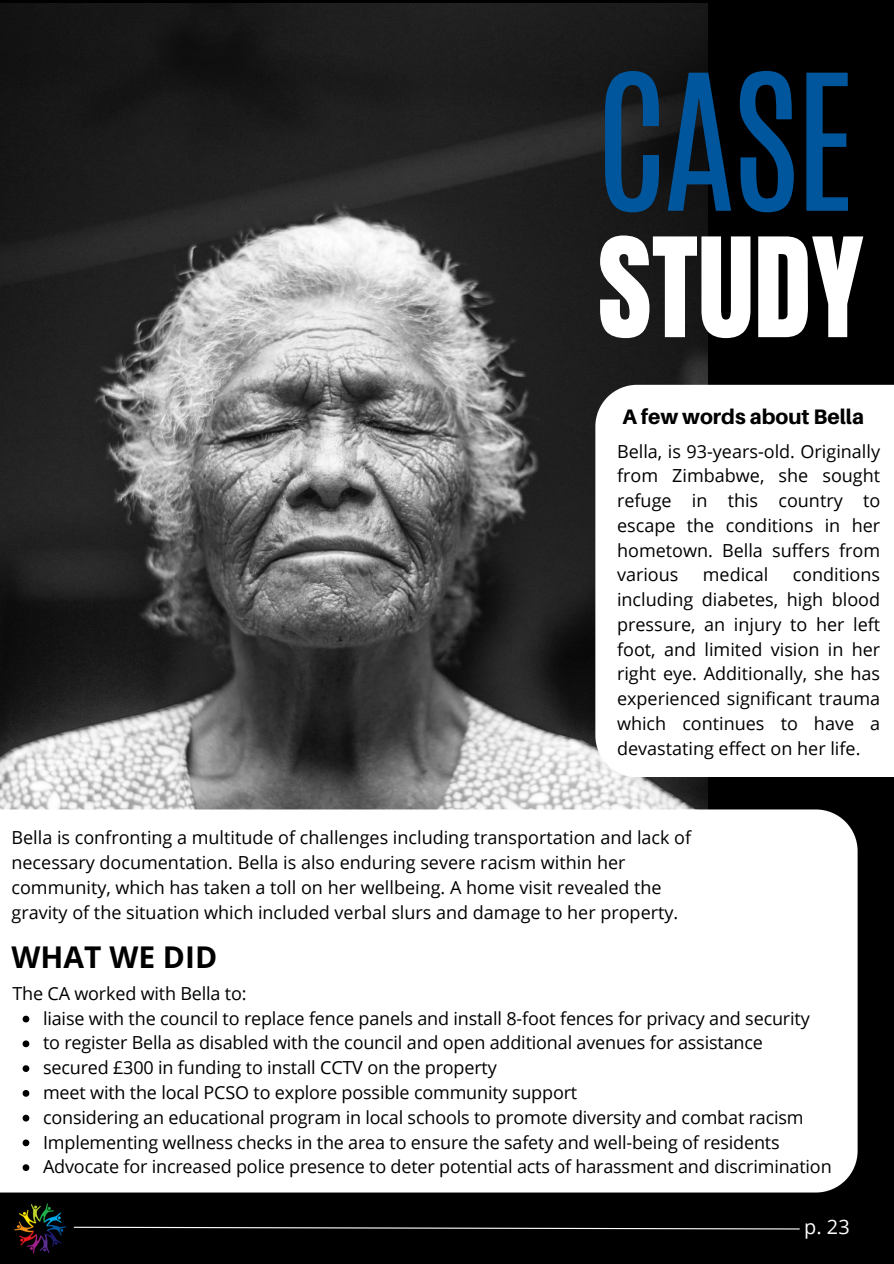
<style>
.page{position:relative;width:894px;height:1264px;background:#fff}
.page>*{position:absolute;margin:0;border:0;box-sizing:border-box;transform-origin:0 0}
.t1{font:160.65px "Antonio";color:#00569d}
.t2{font:117.15px "Anton";color:#fff}
.t3{font:700 30px "Open Sans";color:#000}
.t4{font:800 21px "Aileron";color:#000}
.t5{font:19.95px "Open Sans";color:#fff}
.t6{font:18px/24.8px "Open Sans";letter-spacing:-.01em;color:#000;text-align:justify}
</style>
<div class="page">
<div style="left:0;top:0;width:893px;height:1263px;background:#000"></div>
<img style="left:0;top:3px;width:706px;height:806px">
<div style="left:0;top:809px;width:857px;height:383px;background:#fff"></div>
<div style="left:595px;top:385px;width:298px;height:392px;background:#fff"></div>
<svg style="left:23px;top:1015px;width:6px;height:7px"></svg>
<svg style="left:23px;top:1040px;width:6px;height:7px"></svg>
<svg style="left:23px;top:1065px;width:6px;height:6px"></svg>
<svg style="left:23px;top:1089px;width:6px;height:7px"></svg>
<svg style="left:23px;top:1114px;width:6px;height:7px"></svg>
<svg style="left:23px;top:1139px;width:6px;height:7px"></svg>
<svg style="left:23px;top:1164px;width:6px;height:6px"></svg>
<svg style="left:74px;top:1226px;width:726px;height:3px"></svg>
<img style="left:14px;top:1203px;width:60px;height:51px">
<h1 class="t1" style="left:595px;top:27px;width:261px">CASE</h1>
<h2 class="t2" style="left:597px;top:204px;width:268px">STUDY</h2>
<p class="t4" style="left:622px;top:404px;width:243px">A few words about Bella</p>
<p class="t6" style="left:617px;top:438px;width:264px">Bella, is 93-years-old. Originally from Zimbabwe, she sought refuge in this country to escape the conditions in her hometown. Bella suffers from various</p>
<p class="t6" style="left:617px;top:562px;width:264px;text-indent:175px">conditions including diabetes, high blood pressure, an injury to her left foot, and limited vision in her right eye. Additionally, she has experienced significant trauma which continues to have a devastating effect on her life.</p>
<p class="t6" style="left:702px;top:562px;width:67px">medical</p>
<p class="t6" style="left:11px;top:825px;width:681px;text-align:left">Bella is confronting a multitude of challenges including transportation and lack of necessary documentation. Bella is also enduring severe racism within her community, which has taken a toll on her wellbeing. A home visit revealed the gravity of the situation which included verbal slurs and damage to her property.</p>
<h3 class="t3" style="left:11px;top:935px;width:207px">WHAT WE DID</h3>
<p class="t6" style="left:43px;top:980px;width:790px;text-align:left;text-indent:-31px">The CA worked with Bella to:<br>liaise with the council to replace fence panels and install 8-foot fences for privacy and security<br>to register Bella as disabled with the council and open additional avenues for assistance secured £300 in funding to install CCTV on the property<br>meet with the local PCSO to explore possible community support<br>considering an educational program in local schools to promote diversity and combat racism Implementing wellness checks in the area to ensure the safety and well-being of residents Advocate for increased police presence to deter potential acts of harassment and discrimination</p>
<p class="t5" style="left:804px;top:1212px;width:47px">p. 23</p>
</div>
